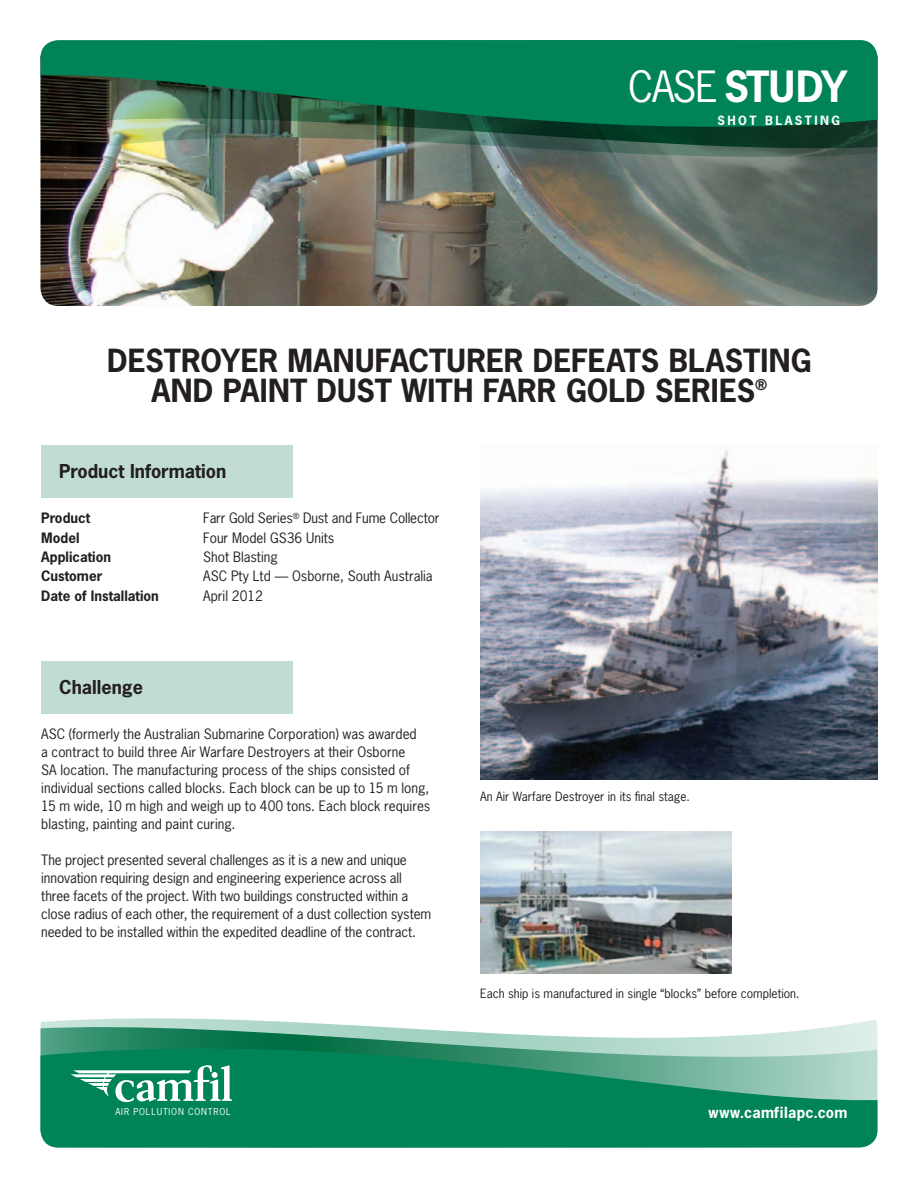
<style>
.page{position:relative;width:918px;height:1188px;background:#fff}
.page>*{position:absolute;margin:0;border:0;box-sizing:border-box;transform-origin:0 0}
.t1{font:700 40.5px "News Gothic Std";letter-spacing:.005em;color:#fff}
.t2{font:700 30px/30px "News Gothic Std";letter-spacing:.005em;color:#231f20;text-align:center}
.t3{font:700 18px "News Gothic Std";color:#231f20}
.t4{font:700 14.55px "News Gothic Std";color:#fff}
.t5{font:13.5px/18px "News Gothic Std";color:#231f20}
.t6{font:700 13.5px "News Gothic Std";color:#231f20}
.t7{font:12px "News Gothic Std";color:#231f20}
.t8{font:700 12px "News Gothic Std";letter-spacing:.2em;color:#fff}
.t9{font:9px "News Gothic Std";letter-spacing:.09em;color:#fff}
.s1{font-weight:400}
</style>
<div class="page">
<img style="left:40px;top:172px;width:838px;height:134px">
<img style="left:40px;top:156px;width:838px;height:16px">
<img style="left:40px;top:40px;width:838px;height:116px">
<svg style="left:40px;top:1020px;width:838px;height:128px;background:#3d9f7d"></svg>
<svg style="left:70px;top:1055px;width:173px;height:54px"></svg>
<div style="left:41px;top:445px;width:251px;height:53px;background:#c1dcd1"></div>
<div style="left:41px;top:661px;width:251px;height:52px;background:#c1dcd1"></div>
<img style="left:480px;top:445px;width:398px;height:334px">
<img style="left:480px;top:831px;width:252px;height:142px">
<h1 class="t1" style="left:628px;top:60px;width:221px"><span class="s1">case</span> study</h1>
<p class="t8" style="left:717px;top:112px;width:124px">Shot Blas ting</p>
<h2 class="t2" style="left:107px;top:345px;width:706px">Destroyer Manufacturer Defeats Blasting and Paint Dust with Farr Gold Series <sup>®</sup></h2>
<h3 class="t3" style="left:59px;top:460px;width:168px">Product Information</h3>
<p class="t6" style="left:41px;top:509px;width:50px">Product</p>
<p class="t5" style="left:203px;top:509px;width:238px">Farr Gold Series<sup>®</sup> Dust and Fume Collector</p>
<p class="t6" style="left:41px;top:528px;width:40px">Model</p>
<p class="t5" style="left:203px;top:528px;width:133px">Four Model GS36 Units</p>
<p class="t6" style="left:41px;top:548px;width:71px">Application</p>
<p class="t5" style="left:203px;top:548px;width:76px">Shot Blasting</p>
<p class="t6" style="left:41px;top:567px;width:63px">Customer</p>
<p class="t5" style="left:203px;top:567px;width:9px">ASC</p>
<p class="t5" style="left:231px;top:567px;width:203px">Pty Ltd — Osborne, South Australia</p>
<p class="t6" style="left:41px;top:587px;width:119px">Date of Installation</p>
<p class="t5" style="left:203px;top:587px;width:61px">April 2012</p>
<h3 class="t3" style="left:59px;top:675px;width:85px">Challenge</h3>
<p class="t5" style="left:41px;top:725px;width:9px">ASC</p>
<p class="t5" style="left:41px;top:725px;width:391px;text-indent:27px">(formerly the Australian Submarine Corporation) was awarded<br>a contract to build three Air Warfare Destroyers at their Osborne<br>SA location. The manufacturing process of the ships consisted of individual sections called blocks. Each block can be up to 15 m long, 15 m wide, 10 m high and weigh up to 400 tons. Each block requires blasting, painting and paint curing.</p>
<p class="t5" style="left:41px;top:851px;width:392px">The project presented several challenges as it is a new and unique innovation requiring design and engineering experience across all three facets of the project. With two buildings constructed within a close radius of each other, the requirement of a dust collection system needed to be installed within the expedited deadline of the contract.</p>
<p class="t7" style="left:480px;top:789px;width:212px">An Air Warfare Destroyer in its final stage.</p>
<p class="t7" style="left:480px;top:985px;width:321px">Each ship is manufactured in single “blocks” before completion.</p>
<p class="t9" style="left:115px;top:1106px;width:117px">AIR POLLUTION CONTROL</p>
<p class="t4" style="left:709px;top:1102px;width:140px">www.camfilapc.com</p>
</div>
